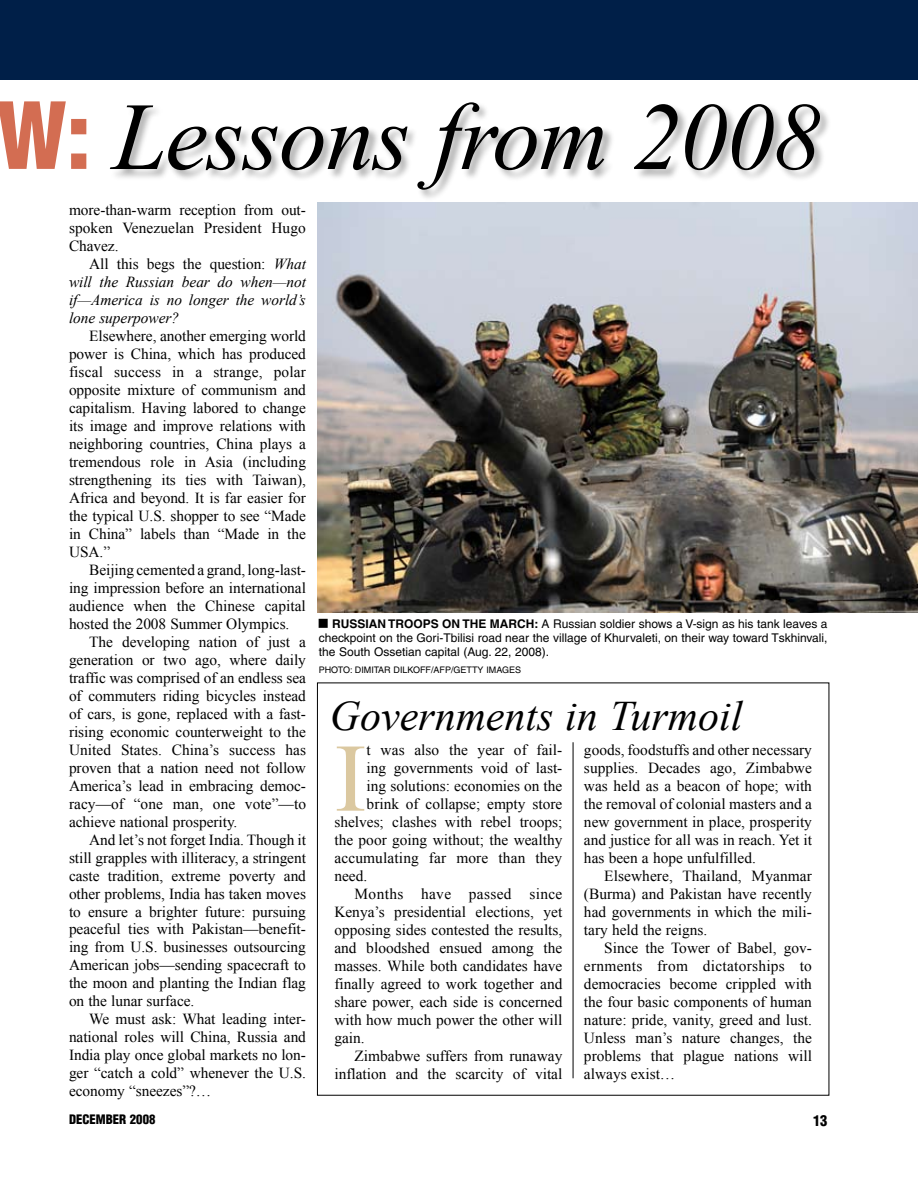
<style>
.page{position:relative;width:918px;height:1188px;background:#fff}
.page>*{position:absolute;margin:0;border:0;box-sizing:border-box;transform-origin:0 0}
.t1{font:96.9px "Times New Roman";color:#dbc8a0}
.t2{font:italic 96px "Times New Roman";letter-spacing:-.01em;color:#000}
.t3{font:italic 42px "Times New Roman";color:#000}
.t4{font:15.3px/18px "Times New Roman";color:#000;text-align:justify}
.t5{font:italic 15.3px/18px "Times New Roman";letter-spacing:-.005em;color:#000;text-align:justify}
.t6{font:15.3px "Times New Roman";letter-spacing:.025em;color:#000}
.t7{font:900 condensed 14.7px "Helvetica";color:#000}
.t8{font:900 condensed 12.75px "Helvetica";color:#000}
.t9{font:12px/14.2px "Helvetica";color:#000;text-align:justify}
.t10{font:700 12px "Helvetica";color:#000}
.t11{font:9px "Helvetica";color:#000}
.s1{font-family:"Helvetica";font-weight:900;font-style:normal;font-stretch:condensed;font-size:90px;color:#d36d52}
.s2{font-style:normal}
.s3{font-weight:700}
</style>
<div class="page">
<div style="left:0;top:0;width:918px;height:79px;background:#001f48"></div>
<img style="left:317px;top:203px;width:601px;height:409px">
<hr style="left:573px;top:742px;width:1px;height:336px;background:#000">
<div style="left:110px;top:101px;width:723px;height:101px;background:#000;opacity:.3"></div>
<h2 class="t2" style="left:-3px;top:71px;width:826px"><span class="s1">W:</span> Lessons from 2008</h2>
<p class="t4" style="left:69px;top:201px;width:238px">more-than-warm reception from out&shy;spoken Venezuelan President Hugo Chavez.</p>
<p class="t5" style="left:69px;top:255px;width:238px;text-indent:20px"><span class="s2">All this begs the question:</span> What will the Russian bear do when—not if—America is no longer the world’s lone superpower?</p>
<p class="t4" style="left:69px;top:327px;width:239px;text-indent:20px">Elsewhere, another emerging world power is China, which has produced fiscal success in a strange, polar opposite mixture of communism and capitalism. Having labored to change its image and improve relations with neighboring countries, China plays a tremendous role in Asia (including strengthening its ties with Taiwan), Africa and beyond. It is far easier for the typical U.S. shopper to see “Made in China” labels than “Made in the USA.”</p>
<p class="t4" style="left:69px;top:560px;width:238px;text-indent:20px">Beijing cemented a grand, long-last&shy;ing impression before an international audience when the Chinese capital hosted the 2008 Summer Olympics.</p>
<p class="t4" style="left:69px;top:632px;width:239px;text-indent:20px">The developing nation of just a generation or two ago, where daily traffic was comprised of an endless sea of commuters riding bicycles instead of cars, is gone, replaced with a fast&shy;rising economic counterweight to the United States. China’s success has proven that a nation need not follow America’s lead in embracing democ&shy;racy—of “one man, one vote”—to achieve national prosperity.</p>
<p class="t4" style="left:69px;top:830px;width:238px;text-indent:20px">And let’s not forget India. Though it still grapples with illiteracy, a stringent caste tradition, extreme poverty and other problems, India has taken moves to ensure a brighter future: pursuing peaceful ties with Pakistan—benefit&shy;ing from U.S. businesses outsourcing American jobs—sending spacecraft to the moon and planting the Indian flag on the lunar surface.</p>
<p class="t4" style="left:69px;top:1010px;width:238px;text-indent:20px">We must ask: What leading inter&shy;national roles will China, Russia and India play once global markets no lon&shy;ger “catch a cold” whenever the U.S. economy “sneezes”?…</p>
<p class="t10" style="left:332px;top:616px;width:17px">RUSSIAN</p>
<p class="t10" style="left:388px;top:616px;width:17px">TROOPS</p>
<p class="t10" style="left:442px;top:616px;width:30px">ON THE</p>
<p class="t10" style="left:490px;top:616px;width:20px">MARCH</p>
<p class="t9" style="left:319px;top:617px;width:510px;text-indent:216px"><span class="s3">:</span> A Russian soldier shows a V-sign as his tank leaves a checkpoint on the Gori-Tbilisi road near the village of Khurvaleti, on their way toward Tskhinvali, the South Ossetian capital (Aug. 22, 2008).</p>
<p class="t11" style="left:319px;top:665px;width:155px">photo: DIMITAR DILKOFF/AFP/Getty</p>
<p class="t11" style="left:486px;top:665px;width:35px">I mages</p>
<h3 class="t3" style="left:330px;top:687px;width:414px">Governments in Turmoil</h3>
<h1 class="t1" style="left:334px;top:713px;width:34px">I</h1>
<p class="t4" style="left:367px;top:741px;width:197px">t was also the year of fail-</p>
<p class="t4" style="left:367px;top:759px;width:197px">ing governments void of last-</p>
<p class="t4" style="left:367px;top:777px;width:197px">ing solutions: economies on the</p>
<p class="t4" style="left:367px;top:795px;width:197px">brink of collapse; empty store</p>
<p class="t4" style="left:334px;top:813px;width:229px">shelves; clashes with rebel troops;</p>
<p class="t4" style="left:334px;top:831px;width:230px">the poor going without; the wealthy</p>
<p class="t4" style="left:334px;top:849px;width:229px">accumulating far more than they</p>
<p class="t4" style="left:334px;top:867px;width:34px">need.</p>
<p class="t6" style="left:355px;top:884px;width:209px">Months have passed since</p>
<p class="t4" style="left:334px;top:903px;width:230px">Kenya’s presidential elections, yet</p>
<p class="t4" style="left:334px;top:921px;width:229px">opposing sides contested the results,</p>
<p class="t4" style="left:334px;top:939px;width:230px">and bloodshed ensued among the</p>
<p class="t4" style="left:334px;top:957px;width:230px">masses. While both candidates have</p>
<p class="t4" style="left:334px;top:975px;width:230px">finally agreed to work together and</p>
<p class="t4" style="left:334px;top:993px;width:229px">share power, each side is concerned</p>
<p class="t4" style="left:334px;top:1011px;width:230px">with how much power the other will</p>
<p class="t4" style="left:334px;top:1029px;width:32px">gain.</p>
<p class="t4" style="left:355px;top:1047px;width:209px">Zimbabwe suffers from runaway</p>
<p class="t4" style="left:334px;top:1065px;width:229px">inflation and the scarcity of vital</p>
<p class="t4" style="left:584px;top:741px;width:230px">goods, foodstuffs and other necessary supplies. Decades ago, Zimbabwe was held as a beacon of hope; with the removal of colonial masters and a new government in place, prosperity and justice for all was in reach. Yet it has been a hope unfulfilled.</p>
<p class="t4" style="left:584px;top:867px;width:230px;text-indent:20px">Elsewhere, Thailand, Myanmar (Burma) and Pakistan have recently had governments in which the mili&shy;tary held the reigns.</p>
<p class="t4" style="left:584px;top:939px;width:230px;text-indent:20px">Since the Tower of Babel, gov&shy;ernments from dictatorships to democracies become crippled with the four basic components of human nature: pride, vanity, greed and lust.<br>Unless man’s nature changes, the problems that plague nations will always exist…</p>
<p class="t8" style="left:69px;top:1112px;width:88px">DECEMBER 2008</p>
<p class="t7" style="left:813px;top:1111px;width:8px">13</p>
</div>
